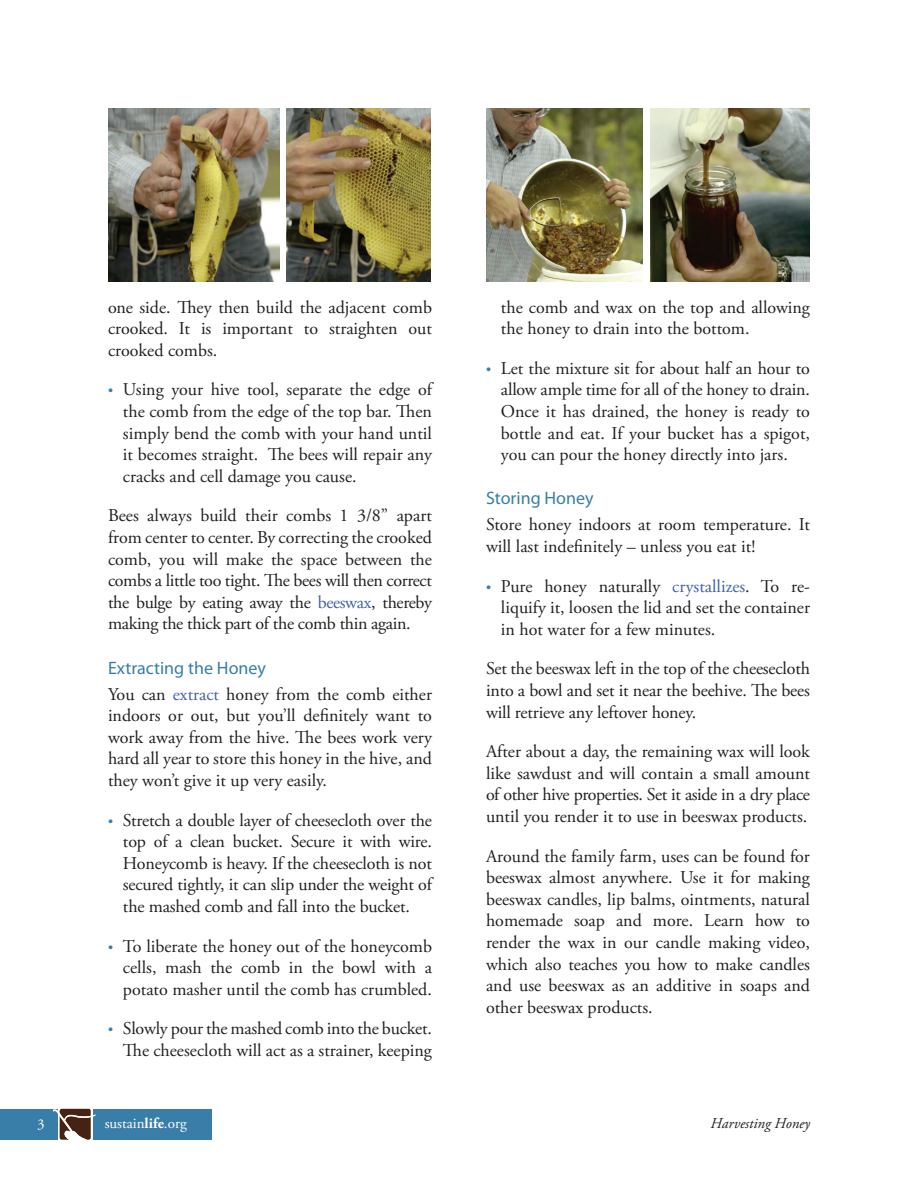
<style>
.page{position:relative;width:918px;height:1188px;background:#fff}
.page>*{position:absolute;margin:0;border:0;box-sizing:border-box;transform-origin:0 0}
.t1{font:18px/21.6px "Adobe Garamond Pro";color:#231f20;text-align:justify}
.t2{font:18px "Myriad Pro";color:#387ea8}
.t3{font:15px "Adobe Garamond Pro";color:#fff}
.t4{font:italic 15px "Adobe Garamond Pro";color:#231f20}
.s1{font-family:"Myriad Pro";color:#387ea8}
.s2{color:#4160ac}
.s3{font-weight:700}
</style>
<div class="page">
<div style="left:0;top:1109px;width:212px;height:31px;background:#387ea8"></div>
<svg style="left:61px;top:1108px;width:29px;height:1px"></svg>
<svg style="left:53px;top:1109px;width:43px;height:31px"></svg>
<img style="left:650px;top:108px;width:160px;height:174px">
<img style="left:486px;top:108px;width:157px;height:174px">
<img style="left:108px;top:108px;width:172px;height:174px">
<img style="left:286px;top:108px;width:145px;height:174px">
<p class="t1" style="left:108px;top:297px;width:326px">one side. They then build the adjacent comb crooked. It is important to straighten out crooked combs.</p>
<p class="t1" style="left:123px;top:380px;width:311px;text-indent:-15px"><span class="s1">•</span> Using your hive tool, separate the edge of the comb from the edge of the top bar. Then simply bend the comb with your hand until it becomes straight. The bees will repair any cracks and cell damage you cause.</p>
<p class="t1" style="left:108px;top:506px;width:326px">Bees always build their combs 1 3/8” apart from center to center. By correcting the crooked comb, you will make the space between the combs a little too tight. The bees will then correct the bulge by eating away the <span class="s2">beeswax</span>, thereby making the thick part of the comb thin again.</p>
<p class="t2" style="left:108px;top:656px;width:160px">Extracting the Honey</p>
<p class="t1" style="left:108px;top:684px;width:326px">You can <span class="s2">extract</span> honey from the comb either indoors or out, but you’ll definitely want to work away from the hive. The bees work very hard all year to store this honey in the hive, and they won’t give it up very easily.</p>
<p class="t1" style="left:123px;top:810px;width:311px;text-indent:-15px"><span class="s1">•</span> Stretch a double layer of cheesecloth over the top of a clean bucket. Secure it with wire.<br>Honeycomb is heavy. If the cheesecloth is not secured tightly, it can slip under the weight of the mashed comb and fall into the bucket.</p>
<p class="t1" style="left:123px;top:936px;width:311px;text-indent:-15px"><span class="s1">•</span> To liberate the honey out of the honeycomb cells, mash the comb in the bowl with a potato masher until the comb has crumbled.</p>
<p class="t1" style="left:108px;top:1019px;width:326px;text-align:right"><span class="s1">•</span> Slowly pour the mashed comb into the bucket.<br>The cheesecloth will act as a strainer, keeping</p>
<p class="t1" style="left:501px;top:297px;width:311px">the comb and wax on the top and allowing the honey to drain into the bottom.</p>
<p class="t1" style="left:501px;top:358px;width:311px;text-indent:-15px"><span class="s1">•</span> Let the mixture sit for about half an hour to allow ample time for all of the honey to drain.<br>Once it has drained, the honey is ready to bottle and eat. If your bucket has a spigot, you can pour the honey directly into jars.</p>
<p class="t2" style="left:486px;top:487px;width:109px">Storing Honey</p>
<p class="t1" style="left:486px;top:515px;width:325px">Store honey indoors at room temperature. It will last indefinitely – unless you eat it!</p>
<p class="t1" style="left:501px;top:576px;width:311px;text-indent:-15px"><span class="s1">•</span> Pure honey naturally <span class="s2">crystallizes</span>. To re&shy;liquify it, loosen the lid and set the container in hot water for a few minutes.</p>
<p class="t1" style="left:486px;top:659px;width:326px">Set the beeswax left in the top of the cheesecloth into a bowl and set it near the beehive. The bees will retrieve any leftover honey.</p>
<p class="t1" style="left:486px;top:741px;width:326px">After about a day, the remaining wax will look like sawdust and will contain a small amount of other hive properties. Set it aside in a dry place until you render it to use in beeswax products.</p>
<p class="t1" style="left:486px;top:846px;width:326px">Around the family farm, uses can be found for beeswax almost anywhere. Use it for making beeswax candles, lip balms, ointments, natural homemade soap and more. Learn how to render the wax in our candle making video, which also teaches you how to make candles and use beeswax as an additive in soaps and other beeswax products.</p>
<p class="t3" style="left:37px;top:1115px;width:9px">3</p>
<p class="t3" style="left:105px;top:1115px;width:83px">sustain<span class="s3">life</span>.org</p>
<p class="t4" style="left:711px;top:1115px;width:101px">Harvesting Honey</p>
</div>
